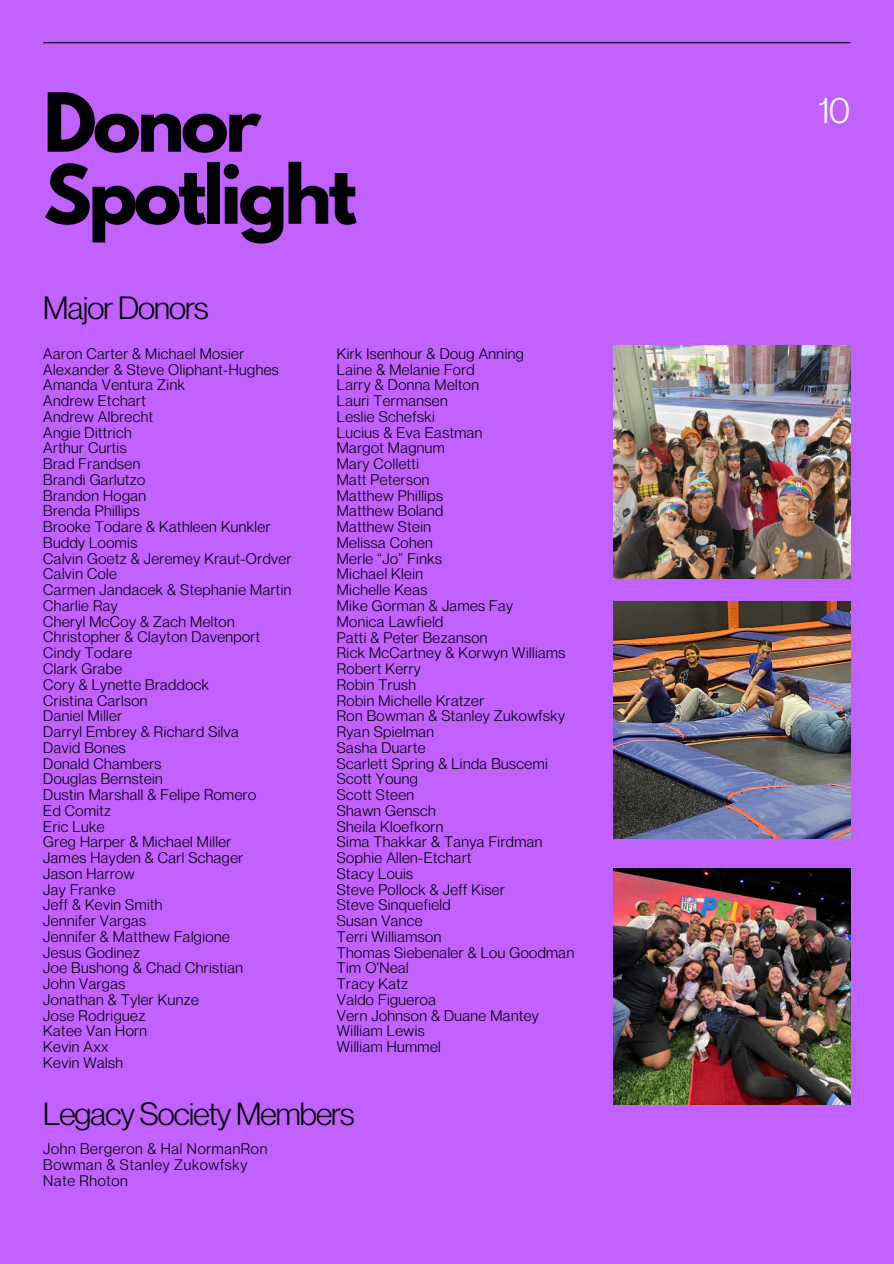
<style>
.page{position:relative;width:894px;height:1264px;background:#fff}
.page>*{position:absolute;margin:0;border:0;box-sizing:border-box;transform-origin:0 0}
.t1{font:700 72px/72px "League Spartan";letter-spacing:-.05em;color:#000}
.t2{font:36px "Neue Montreal";color:#fff}
.t3{font:31.5px "Neue Montreal";letter-spacing:-.03em;color:#000}
.t4{font:15px/15.8px "Neue Montreal";letter-spacing:.03em;color:#000}
</style>
<div class="page">
<div style="left:0;top:0;width:893px;height:1263px;background:#c161ff"></div>
<hr style="left:43px;top:42px;width:807px;height:1px;background:#000">
<img style="left:613px;top:346px;width:237px;height:232px">
<img style="left:613px;top:602px;width:237px;height:236px">
<img style="left:613px;top:868px;width:237px;height:236px">
<h1 class="t1" style="left:43px;top:86px;width:315px">Donor<br>Spotlight</h1>
<h3 class="t3" style="left:43px;top:283px;width:167px">Major Donors</h3>
<p class="t4" style="left:43px;top:344px;width:249px">Aaron Carter &amp; Michael Mosier<br>Alexander &amp; Steve Oliphant-Hughes<br>Amanda Ventura Zink<br>Andrew Etchart<br>Andrew Albrecht<br>Angie Dittrich<br>Arthur Curtis<br>Brad Frandsen<br>Brandi Garlutzo<br>Brandon Hogan<br>Brenda Phillips<br>Brooke Todare &amp; Kathleen Kunkler<br>Buddy Loomis<br>Calvin Goetz &amp; Jeremey Kraut-Ordver<br>Calvin Cole<br>Carmen Jandacek &amp; Stephanie Martin<br>Charlie Ray<br>Cheryl McCoy &amp; Zach Melton<br>Christopher &amp; Clayton Davenport<br>Cindy Todare<br>Clark Grabe<br>Cory &amp; Lynette Braddock<br>Cristina Carlson<br>Daniel Miller<br>Darryl Embrey &amp; Richard Silva<br>David Bones<br>Donald Chambers<br>Douglas Bernstein<br>Dustin Marshall &amp; Felipe Romero<br>Ed Comitz<br>Eric Luke<br>Greg Harper &amp; Michael Miller<br>James Hayden &amp; Carl Schager<br>Jason Harrow<br>Jay Franke<br>Jeff &amp; Kevin Smith<br>Jennifer Vargas<br>Jennifer &amp; Matthew Falgione<br>Jesus Godinez<br>Joe Bushong &amp; Chad Christian<br>John Vargas<br>Jonathan &amp; Tyler Kunze<br>Jose Rodriguez<br>Katee Van Horn<br>Kevin Axx<br>Kevin Walsh</p>
<p class="t4" style="left:337px;top:344px;width:239px">Kirk Isenhour &amp; Doug Anning<br>Laine &amp; Melanie Ford<br>Larry &amp; Donna Melton<br>Lauri Termansen<br>Leslie Schefski<br>Lucius &amp; Eva Eastman<br>Margot Magnum<br>Mary Colletti<br>Matt Peterson<br>Matthew Phillips<br>Matthew Boland<br>Matthew Stein<br>Melissa Cohen<br>Merle “Jo” Finks<br>Michael Klein<br>Michelle Keas<br>Mike Gorman &amp; James Fay<br>Monica Lawfield<br>Patti &amp; Peter Bezanson<br>Rick McCartney &amp; Korwyn Williams<br>Robert Kerry<br>Robin Trush<br>Robin Michelle Kratzer<br>Ron Bowman &amp; Stanley Zukowfsky<br>Ryan Spielman<br>Sasha Duarte<br>Scarlett Spring &amp; Linda Buscemi<br>Scott Young<br>Scott Steen<br>Shawn Gensch<br>Sheila Kloefkorn<br>Sima Thakkar &amp; Tanya Firdman<br>Sophie Allen-Etchart<br>Stacy Louis<br>Steve Pollock &amp; Jeff Kiser<br>Steve Sinquefield<br>Susan Vance<br>Terri Williamson<br>Thomas Siebenaler &amp; Lou Goodman<br>Tim O'Neal<br>Tracy Katz<br>Valdo Figueroa<br>Vern Johnson &amp; Duane Mantey<br>William Lewis<br>William Hummel</p>
<h3 class="t3" style="left:43px;top:1088px;width:313px">Legacy Society Members</h3>
<p class="t4" style="left:43px;top:1139px;width:225px">John Bergeron &amp; Hal NormanRon<br>Bowman &amp; Stanley Zukowfsky<br>Nate Rhoton</p>
<h2 class="t2" style="left:818px;top:82px;width:34px">10</h2>
</div>
